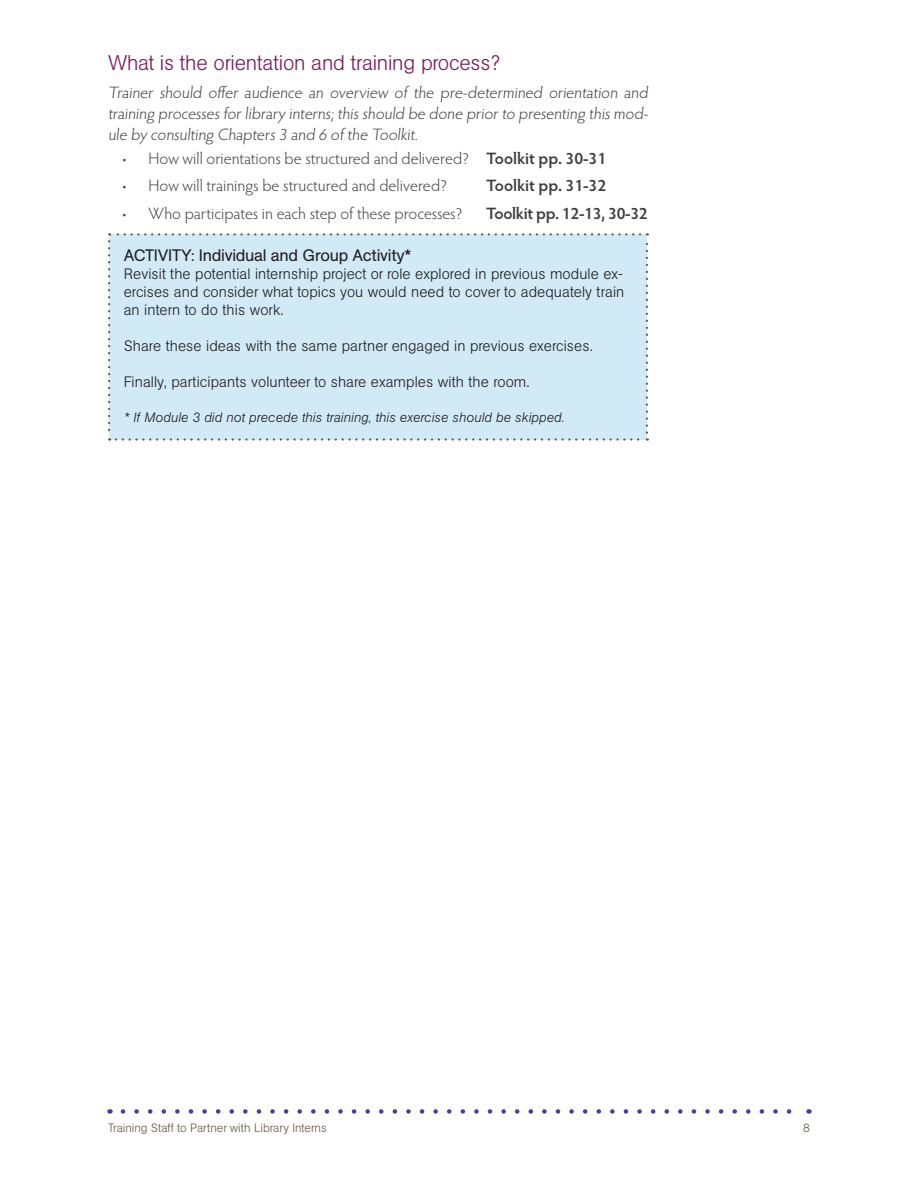
<style>
.page{position:relative;width:918px;height:1188px;background:#fff}
.page>*{position:absolute;margin:0;border:0;box-sizing:border-box;transform-origin:0 0}
.t1{font:300 21px "AG Book BQ";letter-spacing:-.01em;color:#7b1b58}
.t2{font:300 16.5px/21px "Hypatia Sans Pro";color:#3e3e3f;text-align:justify}
.t3{font:600 16.5px "Hypatia Sans Pro";letter-spacing:-.015em;color:#3e3e3f}
.Sidebar_heading{font:16.5px "AG Book BQ";letter-spacing:-.015em;color:#231f20}
.Sidebar_text{font:300 15px/18px "AG Book BQ";letter-spacing:.005em;color:#231f20;text-align:justify}
.Sidebar_text-2{font:italic 300 13.5px "AG Book BQ";letter-spacing:.005em;color:#231f20}
.t4{font:300 12px "AG Book BQ";color:#6a583f}
.s1{font-weight:600}
</style>
<div class="page">
<svg style="left:123px;top:1109px;width:669px;height:5px"></svg>
<div style="left:108px;top:233px;width:540px;height:208px;background:#d1eaf6"></div>
<h2 class="t1" style="left:108px;top:50px;width:394px">What is the orientation and training process?</h2>
<p class="t2" style="left:108px;top:81px;width:544px">Trainer should offer audience an overview of the pre-determined orientation and training processes for library interns; this should be done prior to presenting this mod&shy;ule by consulting Chapters 3 and 6 of the Toolkit.</p>
<p class="t2" style="left:122px;top:147px;width:486px">• How will orientations be structured and delivered? <span class="s1">Toolkit pp. 30-31</span></p>
<p class="t2" style="left:122px;top:175px;width:328px">• How will trainings be structured and delivered?</p>
<p class="t3" style="left:486px;top:174px;width:122px">Toolkit pp. 31-32</p>
<p class="t2" style="left:122px;top:202px;width:343px">• Who participates in each step of these processes?</p>
<p class="t3" style="left:486px;top:202px;width:163px">Toolkit pp. 12-13, 30-32</p>
<p class="Sidebar_heading" style="left:124px;top:246px;width:289px">ACTIVITY: Individual and Group Activity*</p>
<p class="Sidebar_text" style="left:124px;top:265px;width:502px">Revisit the potential internship project or role explored in previous module ex&shy;ercises and consider what topics you would need to cover to adequately train an intern to do this work.</p>
<p class="Sidebar_text" style="left:124px;top:337px;width:471px">Share these ideas with the same partner engaged in previous exercises.</p>
<p class="Sidebar_text" style="left:124px;top:373px;width:407px">Finally, participants volunteer to share examples with the room.</p>
<p class="Sidebar_text-2" style="left:124px;top:410px;width:442px">* If Module 3 did not precede this training, this exercise should be skipped.</p>
<p class="t4" style="left:108px;top:1120px;width:220px">Training Staff to Partner with Library Interns</p>
<p class="t4" style="left:803px;top:1120px;width:8px">8</p>
</div>
